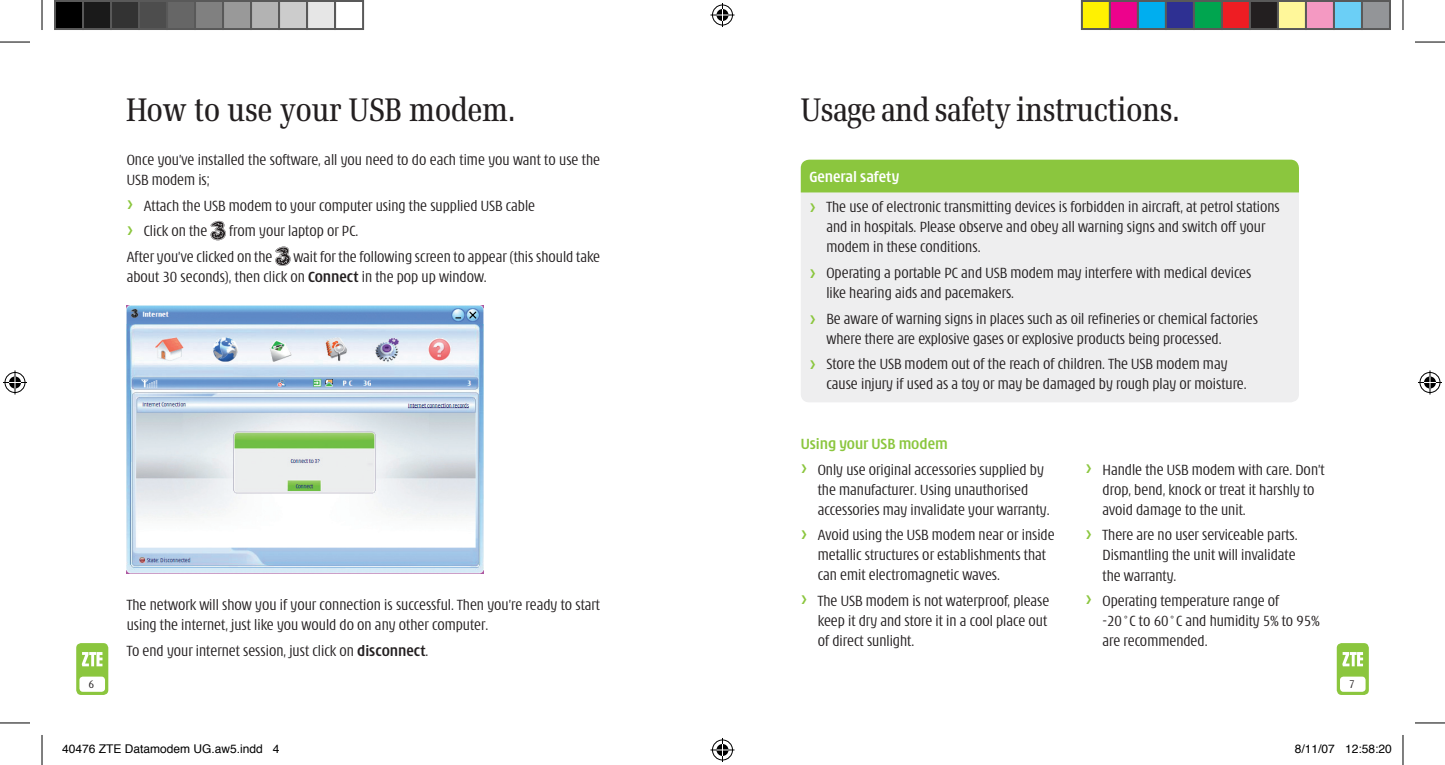
<style>
.page{position:relative;width:1445px;height:765px;background:#fff}
.page>*{position:absolute;margin:0;border:0;box-sizing:border-box;transform-origin:0 0}
.t1{font:36px "Verona";letter-spacing:-.005em;color:#231f20}
.t2{font:300 condensed 16px/20px "Modena";color:#231f20}
.t3{font:300 condensed 12.2px "Modena";color:#231f20}
.t4{font:12px "Helvetica";color:#000}
.s1{font-weight:700;color:#8bc63e}
.s2{font-weight:700}
.s3{font-weight:700;color:#fff}
</style>
<div class="page">
<svg style="left:211px;top:221px;width:15px;height:19px"></svg>
<svg style="left:275px;top:246px;width:16px;height:20px"></svg>
<div style="left:801px;top:192px;width:498px;height:210px;background:#eeeeef"></div>
<div style="left:801px;top:160px;width:498px;height:32px;background:#8bc63e"></div>
<img style="left:127px;top:305px;width:356px;height:268px">
<div style="left:76px;top:643px;width:32px;height:51px;background:#8bc63e;border-radius:5px"></div>
<div style="left:79px;top:676px;width:26px;height:15px;background:#fff;border-radius:3px"></div>
<div style="left:1336px;top:643px;width:33px;height:51px;background:#8bc63e;border-radius:5px"></div>
<div style="left:1340px;top:676px;width:25px;height:15px;background:#fff;border-radius:3px"></div>
<svg style="left:82px;top:652px;width:21px;height:14px"></svg>
<svg style="left:1342px;top:652px;width:21px;height:14px"></svg>
<hr style="left:0;top:42px;width:30px;height:1px;background:#000">
<hr style="left:1415px;top:42px;width:30px;height:1px;background:#000">
<hr style="left:0;top:722px;width:30px;height:1px;background:#000">
<hr style="left:1415px;top:722px;width:30px;height:1px;background:#000">
<hr style="left:42px;top:0;width:1px;height:30px;background:#000">
<hr style="left:42px;top:734px;width:1px;height:30px;background:#000">
<hr style="left:1402px;top:0;width:1px;height:30px;background:#000">
<hr style="left:1402px;top:734px;width:1px;height:30px;background:#000">
<svg style="left:710px;top:3px;width:24px;height:24px"></svg>
<svg style="left:710px;top:738px;width:24px;height:23px"></svg>
<svg style="left:3px;top:370px;width:24px;height:24px"></svg>
<svg style="left:1418px;top:370px;width:24px;height:24px"></svg>
<div style="left:55px;top:1px;width:28px;height:28px;background:#000"></div>
<div style="left:54px;top:0;width:30px;height:30px;border:2px solid #595959"></div>
<div style="left:83px;top:1px;width:28px;height:28px;background:#1a1a1a"></div>
<div style="left:82px;top:0;width:30px;height:30px;border:2px solid #595959"></div>
<div style="left:111px;top:1px;width:28px;height:28px;background:#333"></div>
<div style="left:110px;top:0;width:30px;height:30px;border:2px solid #595959"></div>
<div style="left:139px;top:1px;width:28px;height:28px;background:#4d4d4d"></div>
<div style="left:138px;top:0;width:30px;height:30px;border:2px solid #595959"></div>
<div style="left:167px;top:1px;width:28px;height:28px;background:#666"></div>
<div style="left:166px;top:0;width:30px;height:30px;border:2px solid #595959"></div>
<div style="left:195px;top:1px;width:28px;height:28px;background:#808080"></div>
<div style="left:194px;top:0;width:30px;height:30px;border:2px solid #595959"></div>
<div style="left:223px;top:1px;width:28px;height:28px;background:#999"></div>
<div style="left:222px;top:0;width:30px;height:30px;border:2px solid #595959"></div>
<div style="left:251px;top:1px;width:28px;height:28px;background:#b3b3b3"></div>
<div style="left:250px;top:0;width:30px;height:30px;border:2px solid #595959"></div>
<div style="left:279px;top:1px;width:28px;height:28px;background:#ccc"></div>
<div style="left:278px;top:0;width:30px;height:30px;border:2px solid #595959"></div>
<div style="left:307px;top:1px;width:28px;height:28px;background:#e6e6e6"></div>
<div style="left:306px;top:0;width:30px;height:30px;border:2px solid #595959"></div>
<div style="left:334px;top:0;width:30px;height:30px;border:2px solid #595959"></div>
<div style="left:1082px;top:1px;width:28px;height:28px;background:#fff101"></div>
<div style="left:1081px;top:0;width:30px;height:30px;border:2px solid #595959"></div>
<div style="left:1110px;top:1px;width:28px;height:28px;background:#ed028c"></div>
<div style="left:1109px;top:0;width:30px;height:30px;border:2px solid #595959"></div>
<div style="left:1138px;top:1px;width:28px;height:28px;background:#00aeef"></div>
<div style="left:1137px;top:0;width:30px;height:30px;border:2px solid #595959"></div>
<div style="left:1166px;top:1px;width:28px;height:28px;background:#2e3092"></div>
<div style="left:1165px;top:0;width:30px;height:30px;border:2px solid #595959"></div>
<div style="left:1194px;top:1px;width:28px;height:28px;background:#00a54f"></div>
<div style="left:1193px;top:0;width:30px;height:30px;border:2px solid #595959"></div>
<div style="left:1222px;top:1px;width:28px;height:28px;background:#ee1d23"></div>
<div style="left:1221px;top:0;width:30px;height:30px;border:2px solid #595959"></div>
<div style="left:1250px;top:1px;width:28px;height:28px;background:#231f20"></div>
<div style="left:1249px;top:0;width:30px;height:30px;border:2px solid #595959"></div>
<div style="left:1278px;top:1px;width:28px;height:28px;background:#fff79a"></div>
<div style="left:1277px;top:0;width:30px;height:30px;border:2px solid #595959"></div>
<div style="left:1306px;top:1px;width:28px;height:28px;background:#f499c2"></div>
<div style="left:1305px;top:0;width:30px;height:30px;border:2px solid #595959"></div>
<div style="left:1334px;top:1px;width:28px;height:28px;background:#6bcff6"></div>
<div style="left:1333px;top:0;width:30px;height:30px;border:2px solid #595959"></div>
<div style="left:1362px;top:1px;width:28px;height:28px;background:#939598"></div>
<div style="left:1361px;top:0;width:30px;height:30px;border:2px solid #595959"></div>
<h1 class="t1" style="left:127px;top:93px;width:391px">How to use your USB modem.</h1>
<p class="t2" style="left:127px;top:150px;width:475px">Once you’ve installed the software, all you need to do each time you want to use the<br>USB modem is;</p>
<p class="t2" style="left:127px;top:193px;width:410px;line-height:25.6px"><span class="s1">&gt;</span> Attach the USB modem to your computer using the supplied USB cable <span class="s1">&gt;</span> Click on the</p>
<p class="t2" style="left:127px;top:219px;width:233px;line-height:25.6px;text-indent:102px">from your laptop or PC.<br>After you’ve clicked on the</p>
<p class="t2" style="left:127px;top:247px;width:475px;text-indent:167px">wait for the following screen to appear (this should take about 30 seconds), then click on <span class="s2">Connect</span> in the pop up window.</p>
<p class="t2" style="left:127px;top:595px;width:475px">The network will show you if your connection is successful. Then you’re ready to start using the internet, just like you would do on any other computer.</p>
<p class="t2" style="left:127px;top:641px;width:303px">To end your internet session, just click on <span class="s2">disconnect</span>.</p>
<h1 class="t1" style="left:801px;top:93px;width:381px">Usage and safety instructions.</h1>
<p class="t2" style="left:809px;top:162px;width:472px;line-height:30px"><span class="s3">General safety<br></span><span class="s1">&gt;</span> The use of electronic transmitting devices is forbidden in aircraft, at petrol stations</p>
<p class="t2" style="left:826px;top:217px;width:440px">and in hospitals. Please observe and obey all warning signs and switch off your modem in these conditions.</p>
<p class="t2" style="left:826px;top:263px;width:426px;text-indent:-17px"><span class="s1">&gt;</span> Operating a portable PC and USB modem may interfere with medical devices like hearing aids and pacemakers.</p>
<p class="t2" style="left:826px;top:309px;width:433px;text-indent:-17px"><span class="s1">&gt;</span> Be aware of warning signs in places such as oil refineries or chemical factories where there are explosive gases or explosive products being processed.</p>
<p class="t2" style="left:826px;top:354px;width:422px;text-indent:-17px"><span class="s1">&gt;</span> Store the USB modem out of the reach of children. The USB modem may cause injury if used as a toy or may be damaged by rough play or moisture.</p>
<p class="t2" style="left:801px;top:431px;width:245px;line-height:25.6px"><span class="s1">Using your USB modem<br>&gt;</span> Only use original accessories supplied by</p>
<p class="t2" style="left:818px;top:480px;width:233px">the manufacturer. Using unauthorised accessories may invalidate your warranty.</p>
<p class="t2" style="left:818px;top:525px;width:238px;text-indent:-17px"><span class="s1">&gt;</span> Avoid using the USB modem near or inside metallic structures or establishments that can emit electromagnetic waves.</p>
<p class="t2" style="left:818px;top:591px;width:233px;text-indent:-17px"><span class="s1">&gt;</span> The USB modem is not waterproof, please keep it dry and store it in a cool place out of direct sunlight.</p>
<p class="t2" style="left:1102px;top:460px;width:224px;text-indent:-17px"><span class="s1">&gt;</span> Handle the USB modem with care. Don’t drop, bend, knock or treat it harshly to avoid damage to the unit.</p>
<p class="t2" style="left:1102px;top:525px;width:197px;text-indent:-17px"><span class="s1">&gt;</span> There are no user serviceable parts.<br>Dismantling the unit will invalidate the warranty.</p>
<p class="t2" style="left:1102px;top:591px;width:218px;text-indent:-17px"><span class="s1">&gt;</span> Operating temperature range of<br>-20°C to 60°C and humidity 5% to 95% are recommended.</p>
<p class="t3" style="left:88px;top:677px;width:7px">6</p>
<p class="t3" style="left:1349px;top:677px;width:7px">7</p>
<p class="t4" style="left:62px;top:738px;width:219px">40476 ZTE Datamodem UG.aw5.indd 4</p>
<p class="t4" style="left:1295px;top:738px;width:98px">8/11/07 12:58:20</p>
</div>
